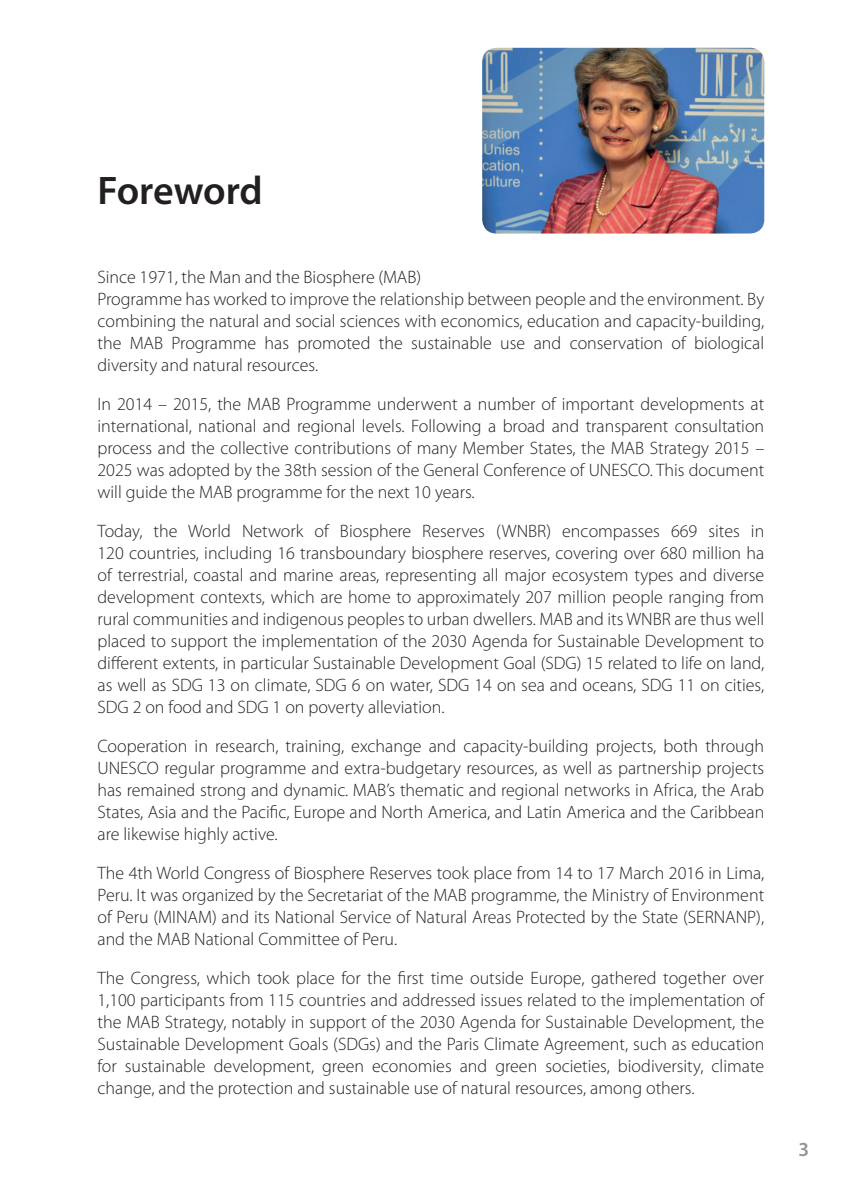
<style>
.page{position:relative;width:859px;height:1203px;background:#fff}
.page>*{position:absolute;margin:0;border:0;box-sizing:border-box;transform-origin:0 0}
.t1{font:600 40px "Myriad Pro";letter-spacing:-.01em;color:#231f20}
.t2{font:600 20px "Myriad Pro";color:#939598}
.t3{font:300 18px/22px "Myriad Pro";color:#231f20;text-align:justify}
</style>
<div class="page">
<img style="left:482px;top:48px;width:282px;height:185px">
<h1 class="t1" style="left:97px;top:165px;width:167px">Foreword</h1>
<p class="t3" style="left:97px;top:265px;width:668px;text-align:left">Since 1971, the Man and the Biosphere (MAB)<br>Programme has worked to improve the relationship between people and the environment. By combining the natural and social sciences with economics, education and capacity-building, the MAB Programme has promoted the sustainable use and conservation of biological diversity and natural resources.</p>
<p class="t3" style="left:97px;top:392px;width:668px">In 2014 – 2015, the MAB Programme underwent a number of important developments at international, national and regional levels. Following a broad and transparent consultation process and the collective contributions of many Member States, the MAB Strategy 2015 – 2025 was adopted by the 38th session of the General Conference of UNESCO. This document will guide the MAB programme for the next 10 years.</p>
<p class="t3" style="left:97px;top:519px;width:668px">Today, the World Network of Biosphere Reserves (WNBR) encompasses 669 sites in 120 countries, including 16 transboundary biosphere reserves, covering over 680 million ha of terrestrial, coastal and marine areas, representing all major ecosystem types and diverse development contexts, which are home to approximately 207 million people ranging from rural communities and indigenous peoples to urban dwellers. MAB and its WNBR are thus well placed to support the implementation of the 2030 Agenda for Sustainable Development to different extents, in particular Sustainable Development Goal (SDG) 15 related to life on land, as well as SDG 13 on climate, SDG 6 on water, SDG 14 on sea and oceans, SDG 11 on cities, SDG 2 on food and SDG 1 on poverty alleviation.</p>
<p class="t3" style="left:97px;top:734px;width:668px">Cooperation in research, training, exchange and capacity-building projects, both through UNESCO regular programme and extra-budgetary resources, as well as partnership projects has remained strong and dynamic. MAB’s thematic and regional networks in Africa, the Arab States, Asia and the Pacific, Europe and North America, and Latin America and the Caribbean are likewise highly active.</p>
<p class="t3" style="left:97px;top:861px;width:668px">The 4th World Congress of Biosphere Reserves took place from 14 to 17 March 2016 in Lima, Peru. It was organized by the Secretariat of the MAB programme, the Ministry of Environment of Peru (MINAM) and its National Service of Natural Areas Protected by the State (SERNANP), and the MAB National Committee of Peru.</p>
<p class="t3" style="left:97px;top:966px;width:668px">The Congress, which took place for the first time outside Europe, gathered together over 1,100 participants from 115 countries and addressed issues related to the implementation of the MAB Strategy, notably in support of the 2030 Agenda for Sustainable Development, the Sustainable Development Goals (SDGs) and the Paris Climate Agreement, such as education for sustainable development, green economies and green societies, biodiversity, climate change, and the protection and sustainable use of natural resources, among others.</p>
<p class="t2" style="left:799px;top:1136px;width:12px">3</p>
</div>
